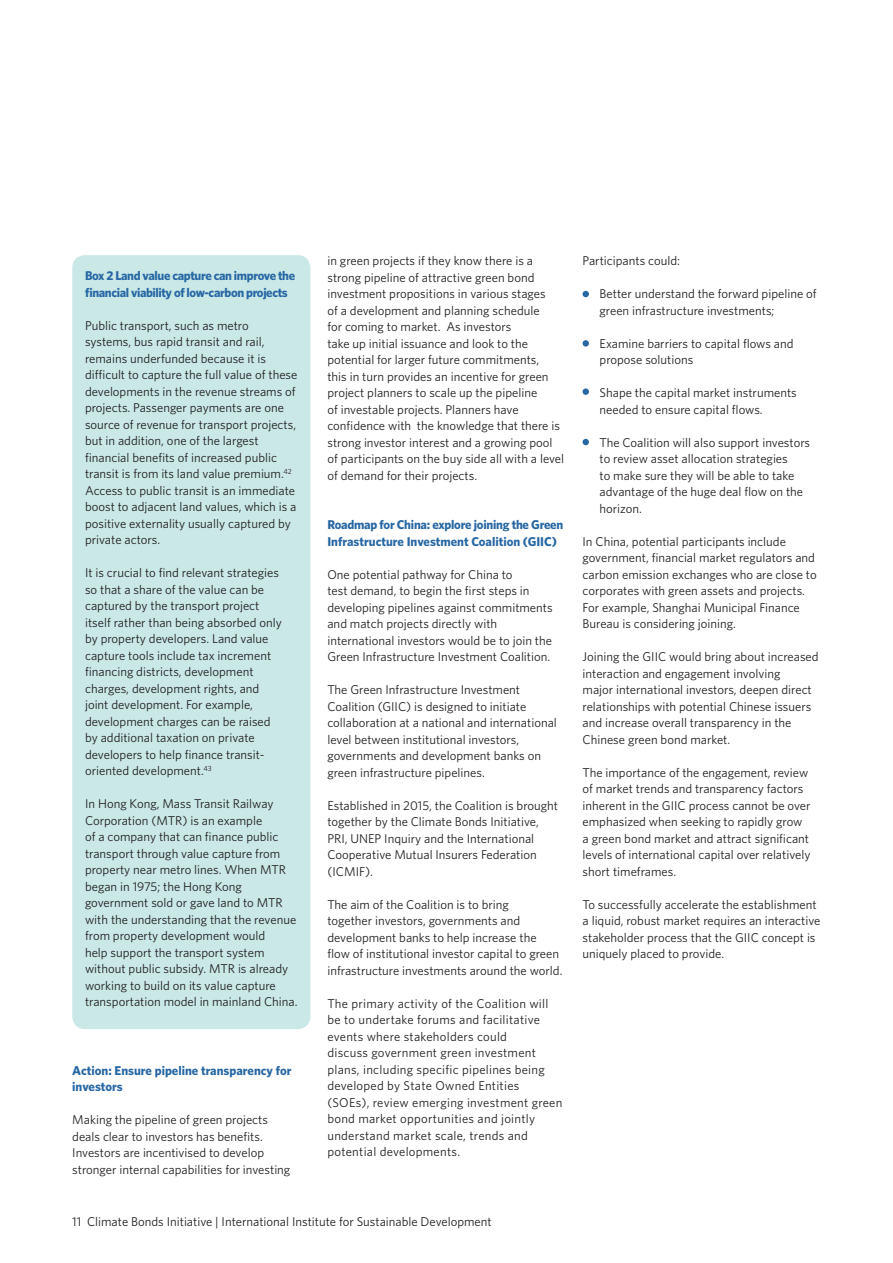
<style>
.page{position:relative;width:893px;height:1263px;background:#fff}
.page>*{position:absolute;margin:0;border:0;box-sizing:border-box;transform-origin:0 0}
.t1{font:12.75px/16.5px "Whitney";color:#231f20}
.t2{font:12.75px/16.5px "Whitney";letter-spacing:.02em;color:#231f20}
.t3{font:700 12.75px/16.5px "Whitney";letter-spacing:-.02em;color:#2767a4}
.t4{font:700 12.75px/16.5px "Whitney";color:#2767a4}
</style>
<div class="page">
<div style="left:72px;top:255px;width:238px;height:774px;background:#c9e8e6;border-radius:13px"></div>
<svg style="left:583px;top:291px;width:6px;height:6px"></svg>
<div style="left:583px;top:340px;width:6px;height:7px;background:#2767a4;border-radius:50%"></div>
<div style="left:583px;top:388px;width:6px;height:7px;background:#2767a4;border-radius:50%"></div>
<svg style="left:583px;top:439px;width:6px;height:6px"></svg>
<p class="t3" style="left:85px;top:267px;width:212px">Box 2 Land value capture can improve the financial viability of low-carbon projects</p>
<p class="t1" style="left:85px;top:317px;width:214px">Public transport, such as metro systems, bus rapid transit and rail, remains underfunded because it is difficult to capture the full value of these developments in the revenue streams of projects. Passenger payments are one source of revenue for transport projects, but in addition, one of the largest financial benefits of increased public transit is from its land value premium.<sup>42<br></sup>Access to public transit is an immediate boost to adjacent land values, which is a positive externality usually captured by private actors.</p>
<p class="t1" style="left:85px;top:564px;width:198px">It is crucial to find relevant strategies so that a share of the value can be captured by the transport project itself rather than being absorbed only by property developers. Land value capture tools include tax increment financing districts, development charges, development rights, and joint development. For example, development charges can be raised by additional taxation on private developers to help finance transit&shy;oriented development.<sup>43</sup></p>
<p class="t1" style="left:85px;top:795px;width:214px">In Hong Kong, Mass Transit Railway Corporation (MTR) is an example<br>of a company that can finance public transport through value capture from property near metro lines. When MTR began in 1975; the H ong Kong government sold or gave land to MTR with the understanding that the revenue from property development would<br>help support the transport system without public subsidy. MTR is already working to build on its value capture transportation model in mainland China.</p>
<p class="t4" style="left:72px;top:1062px;width:221px">Action: Ensure pipeline transparency for investors</p>
<p class="t1" style="left:72px;top:1111px;width:220px">Making the pipeline of green projects deals clear to investors has benefits.<br>Investors are incentivised to develop stronger internal capabilities for investing</p>
<p class="t1" style="left:327px;top:252px;width:238px">in green projects if they know there is a strong pipeline of attractive green bond investment propositions in various stages<br>of a development and planning schedule<br>for coming to market. As investors<br>take up initial issuance and look to the potential for larger future commitments,<br>this in turn provides an incentive for green project planners to scale up the pipeline<br>of investable projects. Planners have confidence with the knowledge that there is strong investor interest and a growing pool of participants on the buy side all with a level of demand for their projects.</p>
<p class="t3" style="left:327px;top:516px;width:237px">Roadmap for China: explore joining the Green<br>Infrastructure Investment Coalition (GIIC</p>
<p class="t3" style="left:552px;top:533px;width:7px">)</p>
<p class="t1" style="left:327px;top:566px;width:227px">One potential pathway for China to<br>test demand, to begin the first steps in developing pipelines against commitments and match projects directly with international investors would be to join the Green Infrastructure Investment Coalition.</p>
<p class="t1" style="left:327px;top:681px;width:231px">The Green Infrastructure Investment Coalition (GIIC) is designed to initiate collaboration at a national and international level between institutional investors, governments and development banks on green infrastructure pipelines.</p>
<p class="t1" style="left:327px;top:797px;width:232px">Established in 2015, the Coalition is brought together by the Climate Bonds Initiative, PRI, UN EP Inquiry and the International Cooperative Mutual Insurers Federation (ICMIF).</p>
<p class="t1" style="left:327px;top:896px;width:237px">The aim of the Coalition is to bring<br>together investors, governments and development banks to help increase the<br>flow of institutional investor capital to green infrastructure investments around the world.</p>
<p class="t2" style="left:327px;top:995px;width:237px">The primary activity of the Coalition will be to undertake forums and facilitative events where stakeholders could<br>discuss government green investment plans, including specific pipelines being developed by State Owned Entities (SOEs), review emerging investment green bond market opportunities and jointly understand market scale, trends and potential developments.</p>
<p class="t1" style="left:72px;top:1213px;width:421px">11 Climate Bonds Initiative | International Institute for Sustainable Development</p>
<p class="t1" style="left:583px;top:252px;width:99px">Participants could:</p>
<p class="t1" style="left:600px;top:285px;width:219px">Better understand the forward pipeline of green infrastructure investments;</p>
<p class="t1" style="left:600px;top:335px;width:196px">Examine barriers to capital flows and propose solutions</p>
<p class="t1" style="left:600px;top:384px;width:199px">Shape the capital market instruments needed to ensure capital flows.</p>
<p class="t1" style="left:600px;top:434px;width:212px">The Coalition will also support investors to review asset allocation strategies<br>to make sure they will be able to take advantage of the huge deal flow on the horizon.</p>
<p class="t1" style="left:583px;top:533px;width:236px">In China, potential participants include government, financial market regulators and carbon emission exchanges who are close to corporates with green assets and projects.<br>For example, Shanghai Municipal Finance Bureau is considering joining.</p>
<p class="t1" style="left:583px;top:648px;width:238px">Joining the GIIC would bring about increased interaction and engagement involving<br>major international investors, deepen direct relationships with potential Chinese issuers and increase overall transparency in the Chinese green bond market.</p>
<p class="t1" style="left:583px;top:764px;width:229px">The importance of the engagement, review of market trends and transparency factors inherent in the GIIC process cannot be over emphasized when seeking to rapidly grow a green bond market and attract significant levels of international capital over relatively short timeframes.</p>
<p class="t1" style="left:583px;top:896px;width:239px">To successfully accelerate the establishment a liquid, robust market requires an interactive stakeholder process that the GIIC concept is uniquely placed to provide.</p>
</div>
